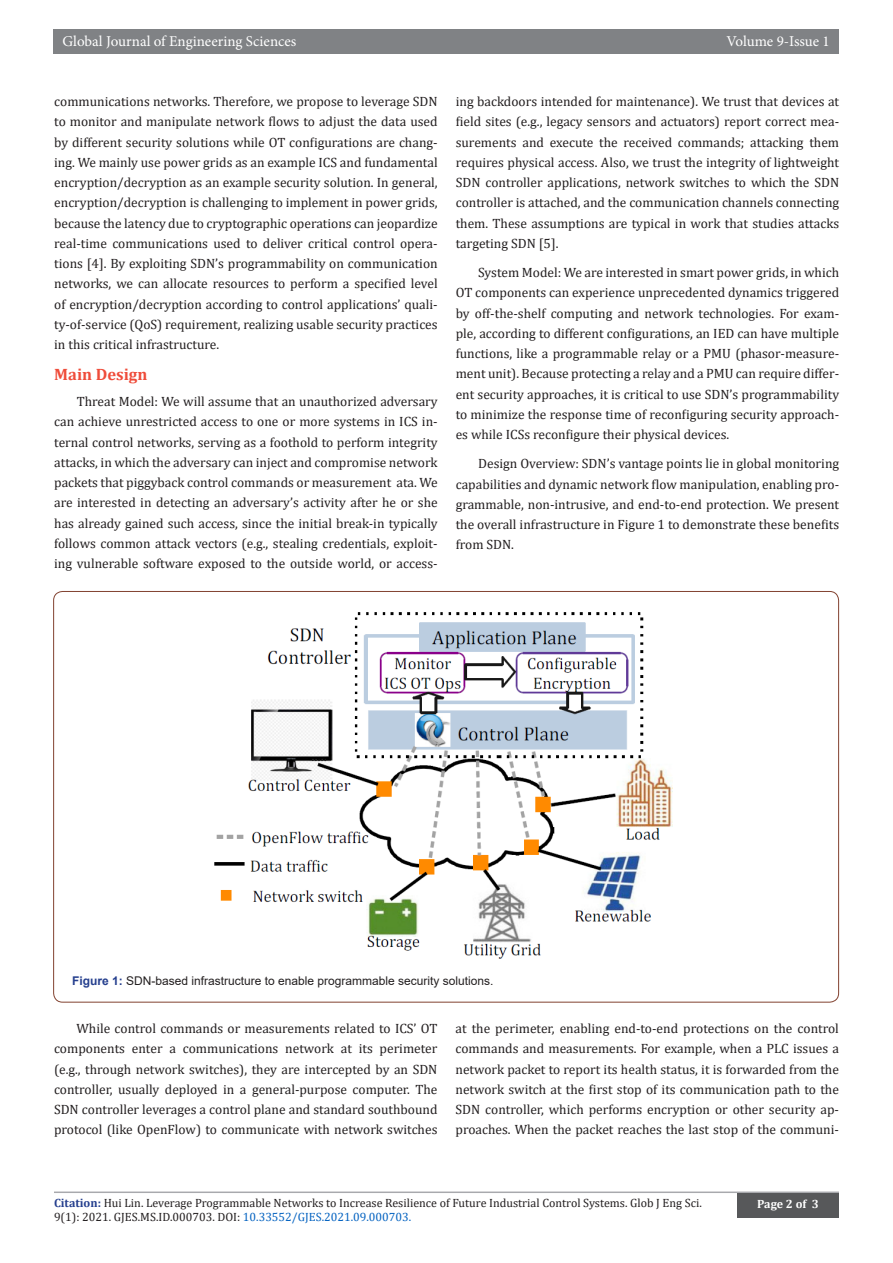
<style>
.page{position:relative;width:893px;height:1263px;background:#fff}
.page>*{position:absolute;margin:0;border:0;box-sizing:border-box;transform-origin:0 0}
.t1{font:700 16.5px "Cambria";color:#ef4c3a}
.t2{font:15px "Minion Pro";color:#fff}
.t3{font:13.5px/20.2px "Cambria";color:#231f20;text-align:justify}
.t4{font:12px/14.4px "Cambria";color:#231f20}
.t5{font:12px "Arial";color:#231f20}
.t6{font:700 12px "Cambria";color:#fff}
.s1{font-weight:700;color:#253f8e}
.s2{color:#0563c1}
</style>
<div class="page">
<div style="left:54px;top:29px;width:785px;height:25px;background:#808285"></div>
<hr style="left:54px;top:1191px;width:785px;height:2px;background:#a8a9ad">
<div style="left:737px;top:1193px;width:102px;height:24px;background:#57585a"></div>
<img style="left:214px;top:612px;width:459px;height:347px">
<p class="t2" style="left:63px;top:31px;width:235px">Global Journal of Engineering Sciences</p>
<p class="t2" style="left:726px;top:31px;width:105px">Volume 9-Issue 1</p>
<p class="t3" style="left:54px;top:91px;width:385px">communications networks. Therefore, we propose to leverage SDN to monitor and manipulate network flows to adjust the data used by different security solutions while OT configurations are chang&shy;ing. We mainly use power grids as an example ICS and fundamental encryption/decryption as an example security solution. In general, encryption/decryption is challenging to implement in power grids, because the latency due to cryptographic operations can jeopardize real-time communications used to deliver critical control opera&shy;tions [4]. By exploiting SDN’s programmability on communication networks, we can allocate resources to perform a specified level of encryption/decryption according to control applications’ quali&shy;ty-of-service (QoS) requirement, realizing usable security practices in this critical infrastructure.</p>
<p class="t1" style="left:54px;top:362px;width:95px">Main Design</p>
<p class="t3" style="left:54px;top:391px;width:385px;text-indent:22px">Threat Model: We will assume that an unauthorized adversary can achieve unrestricted access to one or more systems in ICS in&shy;ternal control networks, serving as a foothold to perform integrity attacks, in which the adversary can inject and compromise network packets that piggyback control commands or measurement ata. We are interested in detecting an adversary’s activity after he or she has already gained such access, since the initial break-in typically follows common attack vectors (e.g., stealing credentials, exploit&shy;ing vulnerable software exposed to the outside world, or access-</p>
<p class="t3" style="left:456px;top:91px;width:385px">ing backdoors intended for maintenance). We trust that devices at field sites (e.g., legacy sensors and actuators) report correct mea&shy;surements and execute the received commands; attacking them requires physical access. Also, we trust the integrity of lightweight SDN controller applications, network switches to which the SDN controller is attached, and the communication channels connecting them. These assumptions are typical in work that studies attacks targeting SDN [5].</p>
<p class="t3" style="left:456px;top:262px;width:385px;text-indent:22px">System Model: We are interested in smart power grids, in which OT components can experience unprecedented dynamics triggered by off-the-shelf computing and network technologies. For exam&shy;ple, according to different configurations, an IED can have multiple functions, like a programmable relay or a PMU (phasor-measure&shy;ment unit). Because protecting a relay and a PMU can require differ&shy;ent security approaches, it is critical to use SDN’s programmability to minimize the response time of reconfiguring security approach&shy;es while ICSs reconfigure their physical devices.</p>
<p class="t3" style="left:456px;top:454px;width:385px;text-indent:22px">Design Overview: SDN’s vantage points lie in global monitoring capabilities and dynamic network flow manipulation, enabling pro&shy;grammable, non-intrusive, and end-to-end protection. We present the overall infrastructure in Figure 1 to demonstrate these benefits from SDN.</p>
<p class="t5" style="left:72px;top:973px;width:423px"><span class="s1">Figure 1:</span> SDN-based infrastructure to enable programmable security solutions.</p>
<p class="t3" style="left:54px;top:1018px;width:385px;text-indent:22px">While control commands or measurements related to ICS’ OT components enter a communications network at its perimeter (e.g., through network switches), they are intercepted by an SDN controller, usually deployed in a general-purpose computer. The SDN controller leverages a control plane and standard southbound protocol (like OpenFlow) to communicate with network switches</p>
<p class="t3" style="left:455px;top:1018px;width:385px">at the perimeter, enabling end‐to-end protections on the control commands and measurements. For example, when a PLC issues a network packet to report its health status, it is forwarded from the network switch at the first stop of its communication path to the SDN controller, which performs encryption or other security ap&shy;proaches. When the packet reaches the last stop of the communi-</p>
<p class="t4" style="left:54px;top:1195px;width:649px"><span class="s1">Citation:</span> Hui Lin. Leverage Programmable Networks to Increase Resilience of Future Industrial Control Systems. Glob J Eng Sci.<br>9(1): 2021. GJES.MS.ID.000703. DOI: <span class="s2">10.33552/GJES.2021.09.000703.</span></p>
<p class="t6" style="left:757px;top:1196px;width:63px">Page 2 of 3</p>
</div>
